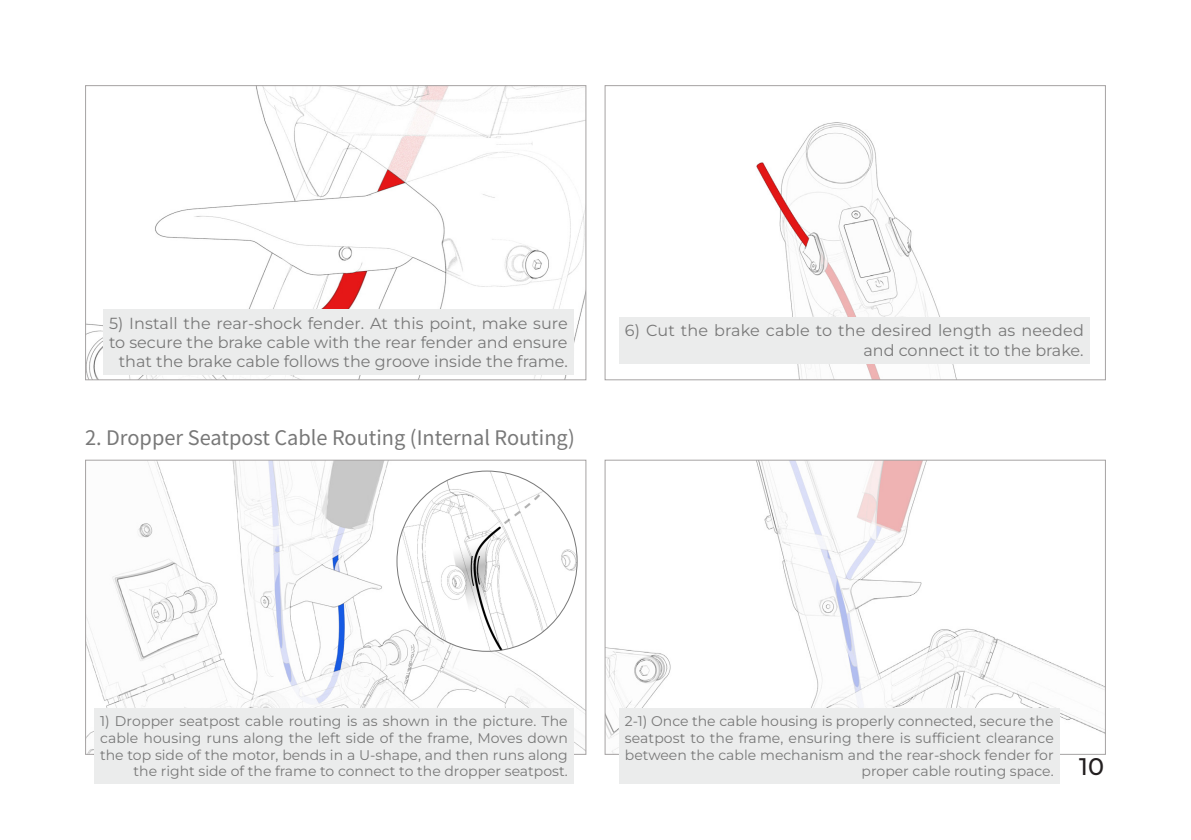
<style>
.page{position:relative;width:1191px;height:840px;background:#fff}
.page>*{position:absolute;margin:0;border:0;box-sizing:border-box;transform-origin:0 0}
.t1{font:500 24px "Montserrat";color:#231f20}
.페이지별_작은숫자_제목{font:20px "Noto Sans Hans";color:#787878}
.이미지_음영_설명글{font:16px/19.2px "Montserrat";color:#787878;text-align:right}
.이미지_음영_설명글-2{font:14px/16.8px "Montserrat";color:#787878;text-align:right}
</style>
<div class="page">
<img style="left:87px;top:87px;width:497px;height:291px">
<div style="left:85px;top:85px;width:501px;height:295px;border:1px solid #a6a3a3"></div>
<div style="left:103px;top:309px;width:470px;height:66px;background:#ebecec"></div>
<img style="left:87px;top:461px;width:497px;height:291px">
<div style="left:94px;top:708px;width:479px;height:75px;background:#ebecec"></div>
<img style="left:606px;top:461px;width:498px;height:291px">
<div style="left:619px;top:708px;width:440px;height:75px;background:#ebecec"></div>
<img style="left:619px;top:122px;width:471px;height:256px">
<div style="left:604px;top:85px;width:502px;height:295px;border:1px solid #a6a3a3"></div>
<div style="left:619px;top:317px;width:470px;height:46px;background:#ebecec"></div>
<img style="left:397px;top:471px;width:180px;height:180px;border-radius:90px">
<p class="이미지_음영_설명글" style="left:109px;top:313px;width:460px">5) Install the rear-shock fender. At this point, make sure to secure the brake cable with the rear fender and ensure that the brake cable follows the groove inside the frame.</p>
<p class="페이지별_작은숫자_제목" style="left:85px;top:426px;width:491px">2. Dropper Seatpost Cable Routing (Internal Routing)</p>
<p class="이미지_음영_설명글" style="left:625px;top:320px;width:460px">6) Cut the brake cable to the desired length as needed and connect it to the brake.</p>
<p class="이미지_음영_설명글-2" style="left:100px;top:711px;width:469px">1) Dropper seatpost cable routing is as shown in the picture. The cable housing runs along the left side of the frame, Moves down the top side of the motor, bends in a U-shape, and then runs along the right side of the frame to connect to the dropper seatpost.</p>
<p class="이미지_음영_설명글-2" style="left:625px;top:711px;width:430px">2-1) Once the cable housing is properly connected, secure the seatpost to the frame, ensuring there is sufficient clearance between the cable mechanism and the rear-shock fender for proper cable routing space.</p>
<h1 class="t1" style="left:1079px;top:750px;width:26px">10</h1>
</div>
